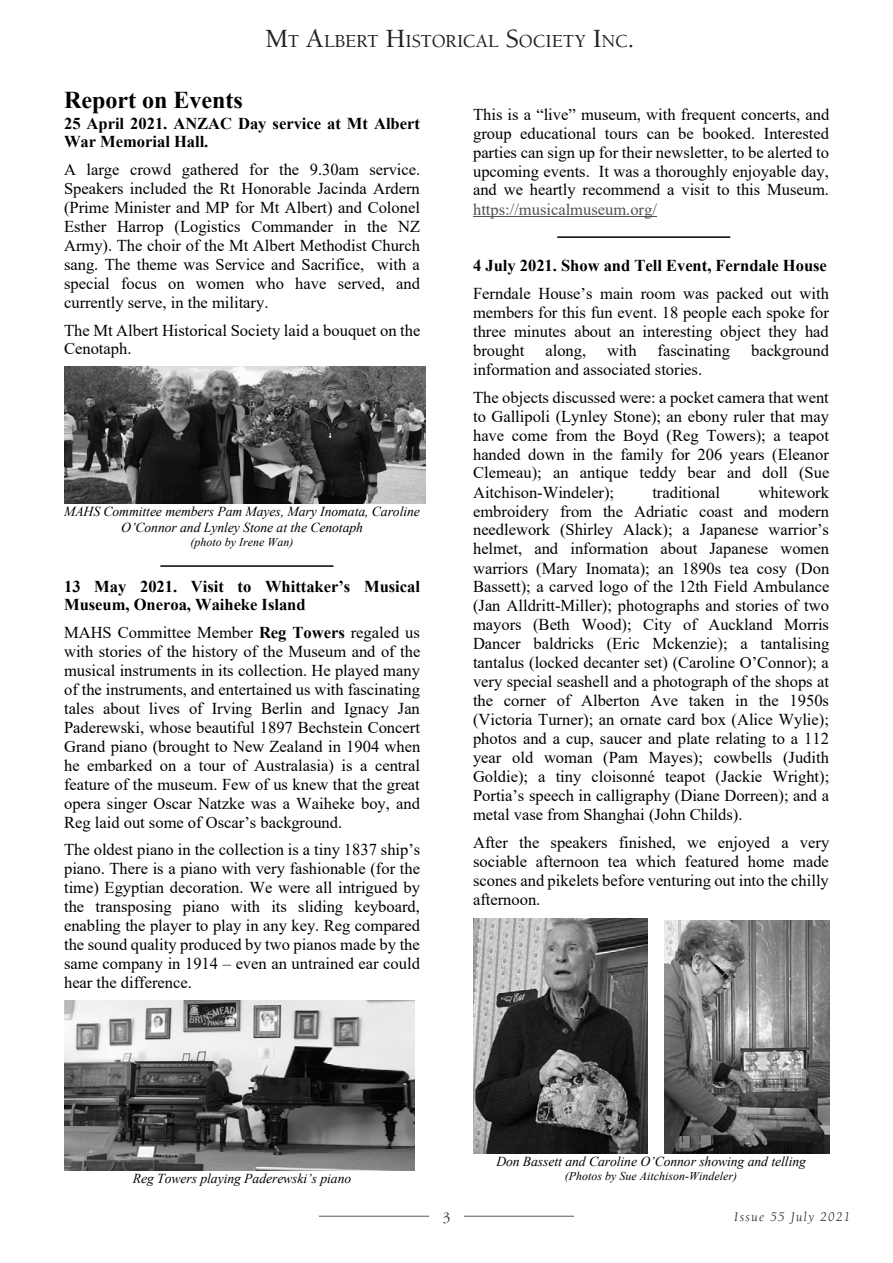
<style>
.page{position:relative;width:893px;height:1263px;background:#fff}
.page>*{position:absolute;margin:0;border:0;box-sizing:border-box;transform-origin:0 0}
.t1{font:700 24.15px "Times New Roman";color:#000}
.t2{font:500 18.9px "Berkeley";letter-spacing:-.005em;color:#231f20}
.t3{font:16.5px/18.9px "Times New Roman";color:#000;text-align:justify}
.t4{font:700 16.5px/18.8px "Times New Roman";color:#000}
.t5{font:300 15px "Garamond";color:#231f20}
.t6{font:italic 13.65px/15.5px "Times New Roman";letter-spacing:-.005em;color:#000;text-align:center}
.t7{font:italic 13.5px "Berkeley";letter-spacing:.1em;color:#231f20}
.t8{font:italic 11.85px "Times New Roman";letter-spacing:.005em;color:#000}
.s1{font-size:27px}
.s2{font-weight:700}
.s3{color:#515151}
.s4{font-weight:400}
</style>
<div class="page">
<hr style="left:319px;top:1216px;width:255px;height:1px;background:#57585a">
<div style="left:429px;top:1199px;width:34px;height:34px;background:#fff"></div>
<hr style="left:473px;top:216px;width:184px;height:1px;background:#515151">
<img style="left:65px;top:367px;width:361px;height:137px">
<img style="left:64px;top:1000px;width:350px;height:170px">
<img style="left:473px;top:919px;width:174px;height:234px">
<img style="left:664px;top:920px;width:165px;height:233px">
<hr style="left:160px;top:565px;width:173px;height:2px;background:#000">
<hr style="left:557px;top:236px;width:173px;height:2px;background:#000">
<p class="t2" style="left:266px;top:31px;width:370px"><span class="s1">M</span>T <span class="s1">A</span>LBERT <span class="s1">H</span>ISTORICAL <span class="s1">S</span>OCIETY <span class="s1">I</span>NC<span class="s1">.</span></p>
<p class="t1" style="left:64px;top:83px;width:180px">Report on Events</p>
<p class="t4" style="left:64px;top:113px;width:357px">25 April 2021. ANZAC Day service at Mt Albert<br>War Memorial Hall.</p>
<p class="t3" style="left:64px;top:159px;width:358px">A large crowd gathered for the 9.30am service.<br>Speakers included the Rt Honorable Jacinda Ardern (Prime Minister and MP for Mt Albert) and Colonel Esther Harrop (Logistics Commander in the NZ Army). The choir of the Mt Albert Methodist Church sang. The theme was Service and Sacrifice, with a special focus on women who have served, and currently serve, in the military.</p>
<p class="t3" style="left:64px;top:320px;width:358px">The Mt Albert Historical Society laid a bouquet on the<br>Cenotaph.</p>
<p class="t6" style="left:64px;top:504px;width:357px">MAHS Committee members Pam Mayes, Mary Inomata, Caroline<br>O’Connor and Lynley Stone at the Cenotaph</p>
<p class="t8" style="left:191px;top:534px;width:104px">(photo by Irene Wan)</p>
<p class="t4" style="left:64px;top:576px;width:357px">13 May 2021. Visit to Whittaker’s Musical<br>Museum, Oneroa, Waiheke Island</p>
<p class="t3" style="left:64px;top:622px;width:358px">MAHS Committee Member <span class="s2">Reg Towers</span> regaled us with stories of the history of the Museum and of the musical instruments in its collection. He played many of the instruments, and entertained us with fascinating tales about lives of Irving Berlin and Ignacy Jan Paderewski, whose beautiful 1897 Bechstein Concert Grand piano (brought to New Zealand in 1904 when he embarked on a tour of Australasia) is a central feature of the museum. Few of us knew that the great opera singer Oscar Natzke was a Waiheke boy, and Reg laid out some of Oscar’s background.</p>
<p class="t3" style="left:64px;top:840px;width:358px">The oldest piano in the collection is a tiny 1837 ship’s piano. There is a piano with very fashionable (for the time) Egyptian decoration. We were all intrigued by the transposing piano with its sliding keyboard, enabling the player to play in any key. Reg compared the sound quality produced by two pianos made by the same company in 1914 – even an untrained ear could hear the difference.</p>
<p class="t3" style="left:473px;top:104px;width:358px">This is a “live” museum, with frequent concerts, and group educational tours can be booked. Interested parties can sign up for their newsletter, to be alerted to upcoming events. It was a thoroughly enjoyable day, and we heartly recommend a visit to this Museum. <span class="s3">https://musicalmuseum.org/</span></p>
<p class="t4" style="left:473px;top:252px;width:357px;line-height:27.8px">4 July 2021. Show and Tell Event, Ferndale House<br><span class="s4">Ferndale House’s main room was packed out with</span></p>
<p class="t3" style="left:473px;top:303px;width:357px">members for this fun event. 18 people each spoke for three minutes about an interesting object they had brought</p>
<p class="t3" style="left:545px;top:341px;width:42px">along,</p>
<p class="t3" style="left:607px;top:341px;width:31px">with</p>
<p class="t3" style="left:658px;top:341px;width:74px">fascinating</p>
<p class="t3" style="left:751px;top:341px;width:79px">background</p>
<p class="t3" style="left:473px;top:355px;width:357px;line-height:27.5px">information and associated stories.<br>The objects discussed were: a pocket camera that went</p>
<p class="t3" style="left:473px;top:406px;width:358px">to Gallipoli (Lynley Stone); an ebony ruler that may have come from the Boyd (Reg Towers); a teapot handed down in the family for 206 years (Eleanor Clemeau); an antique teddy bear and doll (Sue Aitchison-Windeler);</p>
<p class="t3" style="left:473px;top:482px;width:358px;text-indent:285px">whitework embroidery from the Adriatic coast and modern needlework (Shirley Alack); a Japanese warrior’s helmet, and information about Japanese women warriors (Mary Inomata); an 1890s tea cosy (Don Bassett); a carved logo of the 12th Field Ambulance (Jan Alldritt-Miller); photographs and stories of two mayors (Beth Wood); City of Auckland Morris Dancer baldricks (Eric Mckenzie); a tantalising tantalus (locked decanter set) (Caroline O’Connor); a very special seashell and a photograph of the shops at the corner of Alberton Ave taken in the 1950s (Victoria Turner); an ornate card box (Alice Wylie); photos and a cup, saucer and plate relating to a 112 year old woman (Pam Mayes); cowbells (Judith Goldie); a tiny cloisonné teapot (Jackie Wright); Portia’s speech in calligraphy (Diane Dorreen); and a metal vase from Shanghai (John Childs).</p>
<p class="t3" style="left:473px;top:832px;width:358px">After the speakers finished, we enjoyed a very sociable afternoon tea which featured home made scones and pikelets before venturing out into the chilly afternoon.</p>
<p class="t3" style="left:652px;top:482px;width:69px">traditional</p>
<p class="t6" style="left:133px;top:1170px;width:220px">Reg Towers playing Paderewski’s piano</p>
<p class="t6" style="left:496px;top:1153px;width:311px">Don Bassett and Caroline O’Connor showing and telling</p>
<p class="t8" style="left:565px;top:1168px;width:174px">(Photos by Sue Aitchison-Windeler)</p>
<p class="t5" style="left:443px;top:1209px;width:9px">3</p>
<p class="t7" style="left:734px;top:1210px;width:118px">Issue 55 July 2021</p>
</div>
